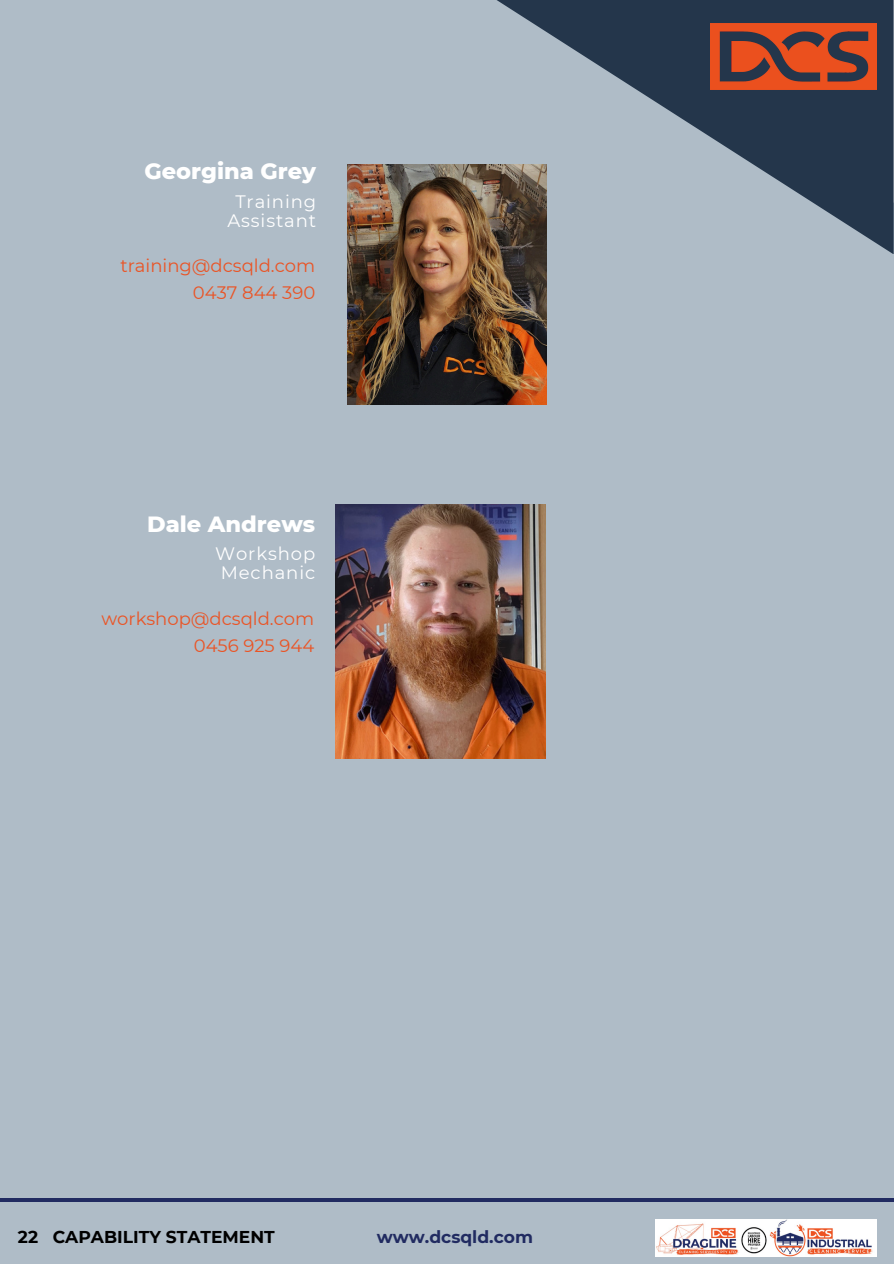
<style>
.page{position:relative;width:894px;height:1264px;background:#fff}
.page>*{position:absolute;margin:0;border:0;box-sizing:border-box;transform-origin:0 0}
.t1{font:800 22.5px "Montserrat";color:#fff}
.t2{font:18px "Montserrat";color:#ea5425}
.t3{font:18px/19.2px "Montserrat";letter-spacing:.05em;color:#fff;text-align:center}
.t4{font:700 17.1px "Montserrat";color:#000}
.t5{font:700 17.1px "Montserrat";color:#212b61}
</style>
<div class="page">
<div style="left:0;top:0;width:893px;height:1263px;background:#afbcc7"></div>
<svg style="left:497px;top:0;width:396px;height:254px"></svg>
<img style="left:347px;top:164px;width:199px;height:241px">
<hr style="left:0;top:1198px;width:893px;height:3px;background:#212b61">
<img style="left:655px;top:1219px;width:220px;height:37px">
<img style="left:710px;top:23px;width:165px;height:66px">
<img style="left:335px;top:505px;width:211px;height:253px">
<p class="t1" style="left:144px;top:158px;width:173px">Georgina Grey</p>
<p class="t3" style="left:227px;top:192px;width:90px">Training<br>Assistant</p>
<h1 class="t2" style="left:120px;top:255px;width:196px">training@dcsqld.com</h1>
<p class="t2" style="left:193px;top:282px;width:124px">0437 844 390</p>
<p class="t1" style="left:147px;top:510px;width:170px">Dale Andrews</p>
<p class="t3" style="left:215px;top:544px;width:102px">Workshop<br>Mechanic</p>
<p class="t2" style="left:101px;top:607px;width:214px">workshop@dcsqld.com</p>
<p class="t2" style="left:194px;top:634px;width:122px">0456 925 944</p>
<p class="t4" style="left:18px;top:1226px;width:258px">22 CAPABILITY STATEMENT</p>
<p class="t5" style="left:376px;top:1226px;width:158px">www.dcsqld.com</p>
</div>
